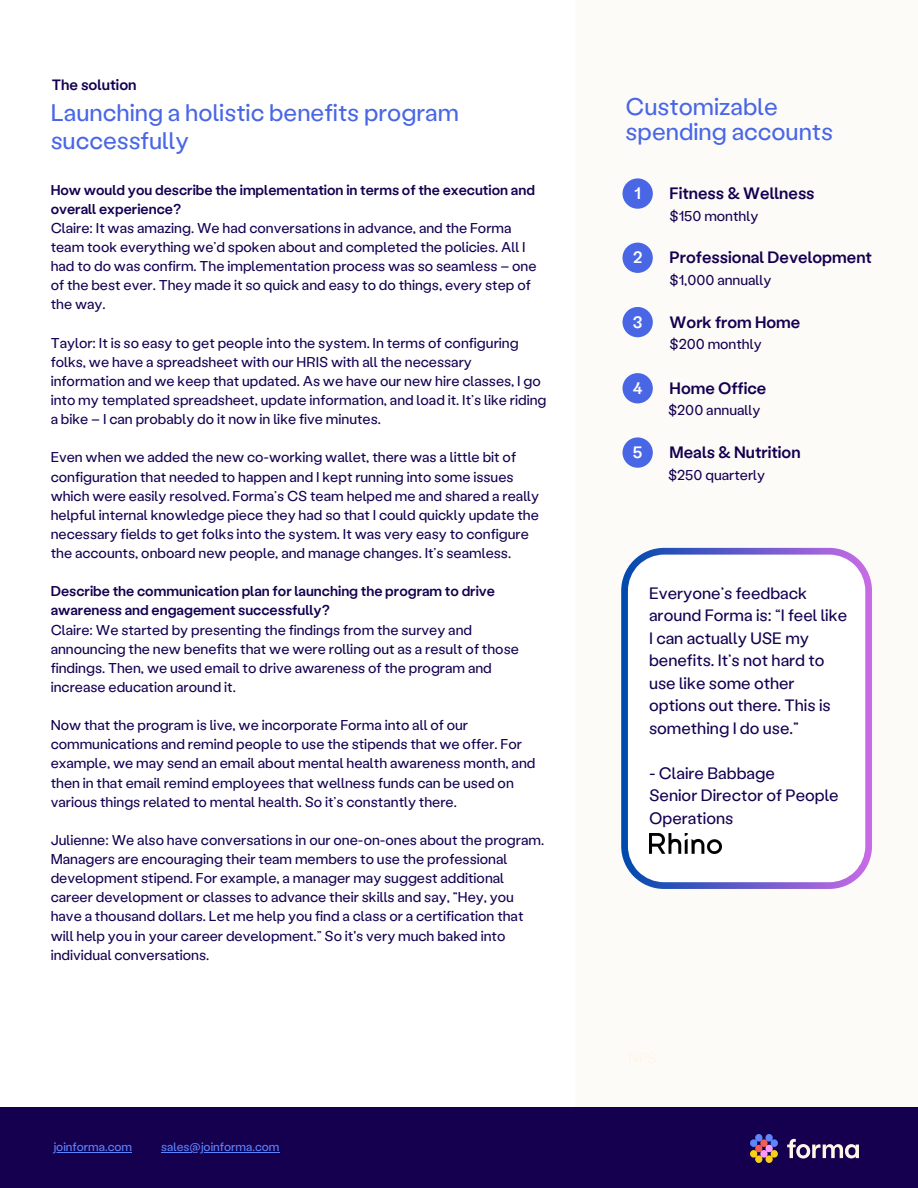
<style>
.page{position:relative;width:918px;height:1188px;background:#fff}
.page>*{position:absolute;margin:0;border:0;box-sizing:border-box;transform-origin:0 0}
.t1{font:24px/28.2px "Labil Grotesk";color:#4967e5}
.t2{font:16.5px/22.5px "Labil Grotesk";color:#150050}
.t3{font:500 16.5px "Labil Grotesk";color:#150050}
.t4{font:500 16.5px "Labil Grotesk";color:#fff}
.t5{font:500 15px "Labil Grotesk";color:#150050}
.t6{font:14.25px/19.2px "Labil Grotesk";color:#150050}
.t7{font:12px "Labil Grotesk";color:#5e85fe}
.s1{font-weight:500}
</style>
<div class="page">
<div style="left:575px;top:0;width:343px;height:1107px;background:#fdfbf8"></div>
<div style="left:0;top:1107px;width:918px;height:81px;background:#150050"></div>
<img style="left:751px;top:1134px;width:108px;height:29px">
<div style="left:623px;top:178px;width:30px;height:31px;background:#4967e5;border-radius:50%"></div>
<div style="left:623px;top:243px;width:30px;height:30px;background:#4967e5;border-radius:50%"></div>
<div style="left:623px;top:307px;width:30px;height:30px;background:#4967e5;border-radius:50%"></div>
<div style="left:623px;top:373px;width:30px;height:30px;background:#4967e5;border-radius:50%"></div>
<div style="left:623px;top:437px;width:30px;height:31px;background:#4967e5;border-radius:50%"></div>
<svg style="left:621px;top:548px;width:251px;height:341px"></svg>
<img style="left:649px;top:833px;width:72px;height:21px">
<hr style="left:54px;top:1152px;width:78px;height:1px;background:#5e85fe">
<hr style="left:161px;top:1152px;width:119px;height:1px;background:#5e85fe">
<h4 class="t5" style="left:52px;top:75px;width:86px">The solution</h4>
<p class="t1" style="left:51px;top:97px;width:410px">Launching a holistic benefits program successfully</p>
<p class="t6" style="left:51px;top:180px;width:487px"><span class="s1">How would you describe the implementation in terms of the execution and overall experience?<br></span>Claire: It was amazing. We had conversations in advance, and the Forma team took everything we’d spoken about and completed the policies. All I had to do was confirm. The implementation process was so seamless – one of the best ever. They made it so quick and easy to do things, every step of the way.</p>
<p class="t6" style="left:51px;top:333px;width:497px">Taylor: It is so easy to get people into the system. In terms of configuring folks, we have a spreadsheet with our HRIS with all the necessary information and we keep that updated. As we have our new hire classes, I go into my templated spreadsheet, update information, and load it. It’s like riding a bike – I can probably do it now in like five minutes.</p>
<p class="t6" style="left:51px;top:447px;width:490px">Even when we added the new co-working wallet, there was a little bit of configuration that needed to happen and I kept running into some issues which were easily resolved. Forma’s CS team helped me and shared a really helpful internal knowledge piece they had so that I could quickly update the necessary fields to get folks into the system. It was very easy to configure the accounts, onboard new people, and manage changes. It’s seamless.</p>
<h2 class="t6" style="left:51px;top:581px;width:470px"><span class="s1">Describe the communication plan for launching the program to drive awareness and engagement successfully?<br></span>Claire: We started by presenting the findings from the survey and announcing the new benefits that we were rolling out as a result of those findings. Then, we used email to drive awareness of the program and increase education around it.</h2>
<h4 class="t6" style="left:51px;top:715px;width:486px">Now that the program is live, we incorporate Forma into all of our communications and remind people to use the stipends that we offer. For example, we may send an email about mental health awareness month, and then in that email remind employees that wellness funds can be used on various things related to mental health. So it’s constantly there.</h4>
<h2 class="t6" style="left:51px;top:830px;width:495px">Julienne: We also have conversations in our one-on-ones about the program.<br>Managers are encouraging their team members to use the professional development stipend. For example, a manager may suggest additional career development or classes to advance their skills and say, “Hey, you have a thousand dollars. Let me help you find a class or a certification that will help you in your career development.” So it's very much baked into individual conversations.</h2>
<h1 class="t7" style="left:54px;top:1139px;width:80px">joinforma.com</h1>
<p class="t7" style="left:161px;top:1139px;width:120px">sales@joinforma.com</p>
<h4 class="t1" style="left:626px;top:93px;width:209px;line-height:24.8px">Customizable spending accounts</h4>
<h1 class="t4" style="left:634px;top:182px;width:8px">1</h1>
<h4 class="t4" style="left:633px;top:246px;width:11px">2</h4>
<h4 class="t4" style="left:633px;top:311px;width:11px">3</h4>
<h4 class="t4" style="left:633px;top:377px;width:11px">4</h4>
<h4 class="t4" style="left:633px;top:441px;width:11px">5</h4>
<h2 class="t3" style="left:670px;top:182px;width:147px">Fitness &amp; Wellness</h2>
<h2 class="t6" style="left:670px;top:206px;width:90px">$150 monthly</h2>
<h4 class="t3" style="left:670px;top:246px;width:204px">Professional Development</h4>
<h2 class="t6" style="left:670px;top:270px;width:103px">$1,000 annually</h2>
<h4 class="t3" style="left:670px;top:311px;width:132px">Work from Home</h4>
<h2 class="t6" style="left:670px;top:334px;width:94px">$200 monthly</h2>
<h2 class="t3" style="left:670px;top:377px;width:98px">Home Office</h2>
<p class="t6" style="left:668px;top:400px;width:94px">$200 annually</p>
<h3 class="t3" style="left:670px;top:441px;width:133px">Meals &amp; Nutrition</h3>
<p class="t6" style="left:668px;top:465px;width:99px">$250 quarterly</p>
<p class="t2" style="left:649px;top:581px;width:200px">Everyone’s feedback around Forma is: “I feel like<br>I can actually USE my benefits. It’s not hard to use like some other options out there. This is something I do use.”</p>
<p class="t2" style="left:649px;top:761px;width:191px">- Claire Babbage<br>Senior Director of People<br>Operations</p>
</div>
